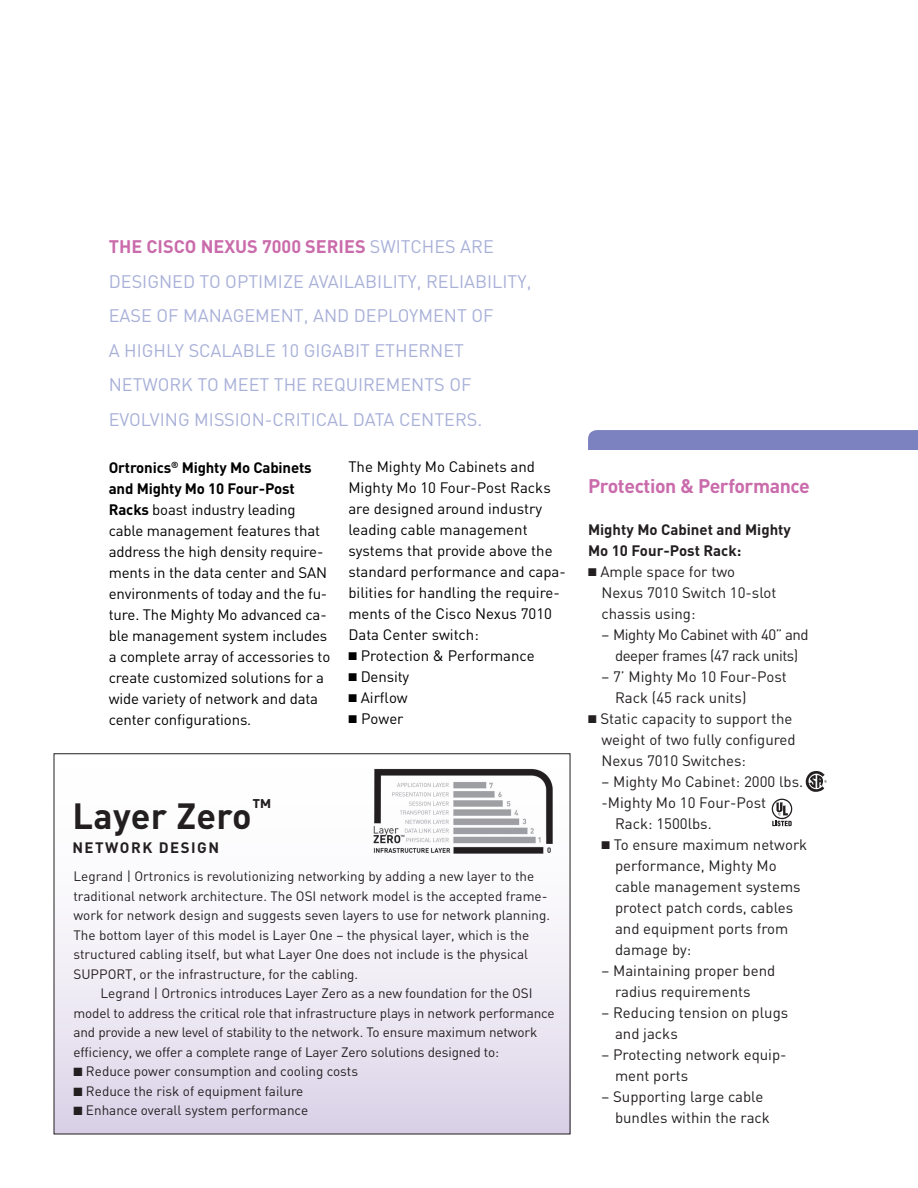
<style>
.page{position:relative;width:918px;height:1188px;background:#fff}
.page>*{position:absolute;margin:0;border:0;box-sizing:border-box;transform-origin:0 0}
.t1{font:700 36px "DIN";letter-spacing:.01em;color:#231f20}
.Pa0{font:700 19.5px "DIN";letter-spacing:-.02em;color:#ca6bab}
.Pa0-2{font:18px/34.5px "DIN";color:#a8b0d8}
.Pa0-3{font:15px/21px "DIN";letter-spacing:-.01em;color:#000}
.Default{font:15px/21px "DIN";color:#231f20}
.Default-2{font:15px/21px "DIN";color:#000}
.Pa4{font:15px/21px "DIN";color:#231f20}
.Pa3{font:15px/21px "DIN";color:#231f20}
.Pa4-2{font:15px/21px "DIN";letter-spacing:-.03em;color:#231f20;text-align:center}
.Default-3{font:700 15px/21px "DIN";color:#231f20}
.Pa2{font:15px "DIN";color:#000}
.Default-4{font:700 15px "DIN";letter-spacing:.1em;color:#231f20}
.t2{font:13.5px/19.5px "DIN";color:#231f20}
.s1{font-weight:700;color:#ca6bab}
.s2{font-weight:700}
</style>
<div class="page">
<div style="left:588px;top:430px;width:330px;height:20px;background:#7b82bf"></div>
<svg style="left:772px;top:799px;width:20px;height:27px"></svg>
<div style="left:54px;top:754px;width:516px;height:380px;background:linear-gradient(to bottom,#fff,#ded6ea)"></div>
<img style="left:362px;top:758px;width:204px;height:106px">
<svg style="left:806px;top:771px;width:21px;height:21px"></svg>
<p class="Pa0-2" style="left:109px;top:229px;width:424px"><span class="s1">THE CISCO NEXUS 7000 SERIES</span> SWITCHES ARE DESIGNED TO OPTIMIZE AVAILABILITY, RELIABILITY, EASE OF MANAGEMENT, AND DEPLOYMENT OF<br>A HIGHLY SCALABLE 10 GIGABIT ETHERNET NETWORK TO MEET THE REQUIREMENTS OF EVOLVING MISSION-CRITICAL DATA CENTERS.</p>
<p class="Pa0-3" style="left:109px;top:457px;width:223px"><span class="s2">Ortronics</span><sup>®</sup> <span class="s2">Mighty Mo Cabinets and Mighty Mo 10 Four-Post<br>Racks</span> boast industry leading cable management features that address the high density require&shy;ments in the data center and SAN environments of today and the fu&shy;ture. The Mighty Mo advanced ca&shy;ble management system includes a complete array of accessories to create customized solutions for a wide variety of network and data center configurations.</p>
<p class="Default-2" style="left:348px;top:456px;width:219px">The Mighty Mo Cabinets and<br>Mighty Mo 10 Four-Post Racks are designed around industry leading cable management systems that provide above the standard performance and capa&shy;bilities for handling the require&shy;ments of the Cisco Nexus 7010<br>Data Center switch:</p>
<p class="Pa2" style="left:348px;top:647px;width:188px">■ Protection &amp; Performance</p>
<p class="Pa2" style="left:348px;top:668px;width:62px">■ Density</p>
<p class="Pa2" style="left:348px;top:689px;width:61px">■ Airflow</p>
<p class="Pa0-3" style="left:348px;top:708px;width:57px">■ Power</p>
<p class="t1" style="left:72px;top:792px;width:201px">Layer Zero<sup>™</sup></p>
<p class="Default-4" style="left:72px;top:838px;width:148px">NETWORK DESIGN</p>
<p class="t2" style="left:74px;top:866px;width:478px">Legrand | Ortronics is revolutionizing networking by adding a new layer to the traditional network architecture. The OSI network model is the accepted frame&shy;work for network design and suggests seven layers to use for network planning.<br>The bottom layer of this model is Layer One – the physical layer, which is the structured cabling itself, but what Layer One does not include is the physical SUPPORT, or the infrastructure, for the cabling.</p>
<p class="t2" style="left:74px;top:983px;width:483px;text-indent:27px">Legrand | Ortronics introduces Layer Zero as a new foundation for the OSI model to address the critical role that infrastructure plays in network performance and provide a new level of stability to the network. To ensure maximum network efficiency, we offer a complete range of Layer Zero solutions designed to:</p>
<p class="t2" style="left:74px;top:1061px;width:286px">■ Reduce power consumption and cooling costs</p>
<p class="t2" style="left:74px;top:1081px;width:231px">■ Reduce the risk of equipment failure</p>
<p class="t2" style="left:74px;top:1100px;width:236px">■ Enhance overall system performance</p>
<p class="Pa0" style="left:588px;top:473px;width:223px">Protection &amp; Performance</p>
<p class="Default-3" style="left:588px;top:519px;width:204px">Mighty Mo Cabinet and Mighty<br>Mo 10 Four-Post Rack:</p>
<p class="Pa3" style="left:602px;top:561px;width:176px;text-indent:-14px">■ Ample space for two<br>Nexus 7010 Switch 10-slot chassis using:</p>
<p class="Pa4-2" style="left:602px;top:624px;width:209px">− Mighty Mo Cabinet with 40” and deeper frames (47 rack units)</p>
<p class="Default" style="left:615px;top:666px;width:173px;text-indent:-14px">− 7’ Mighty Mo 10 Four-Post<br>Rack (45 rack units)</p>
<p class="Pa3" style="left:602px;top:708px;width:196px;text-indent:-14px">■ Static capacity to support the weight of two fully configured<br>Nexus 7010 Switches:</p>
<p class="Pa4" style="left:602px;top:771px;width:203px">− Mighty Mo Cabinet: 2000 lbs.</p>
<p class="Default" style="left:615px;top:792px;width:152px;text-indent:-14px">-Mighty Mo 10 Four-Post<br>Rack: 1500lbs.</p>
<p class="Default" style="left:615px;top:834px;width:194px;text-indent:-14px">■ To ensure maximum network performance, Mighty Mo cable management systems protect patch cords, cables and equipment ports from damage by:</p>
<p class="Pa4" style="left:615px;top:960px;width:162px;text-indent:-14px">− Maintaining proper bend radius requirements</p>
<p class="Pa4" style="left:615px;top:1002px;width:175px;text-indent:-14px">− Reducing tension on plugs and jacks</p>
<p class="Pa4" style="left:615px;top:1044px;width:173px;text-indent:-14px">− Protecting network equip&shy;ment ports</p>
<p class="Default" style="left:615px;top:1086px;width:156px;text-indent:-14px">− Supporting large cable bundles within the rack</p>
</div>
